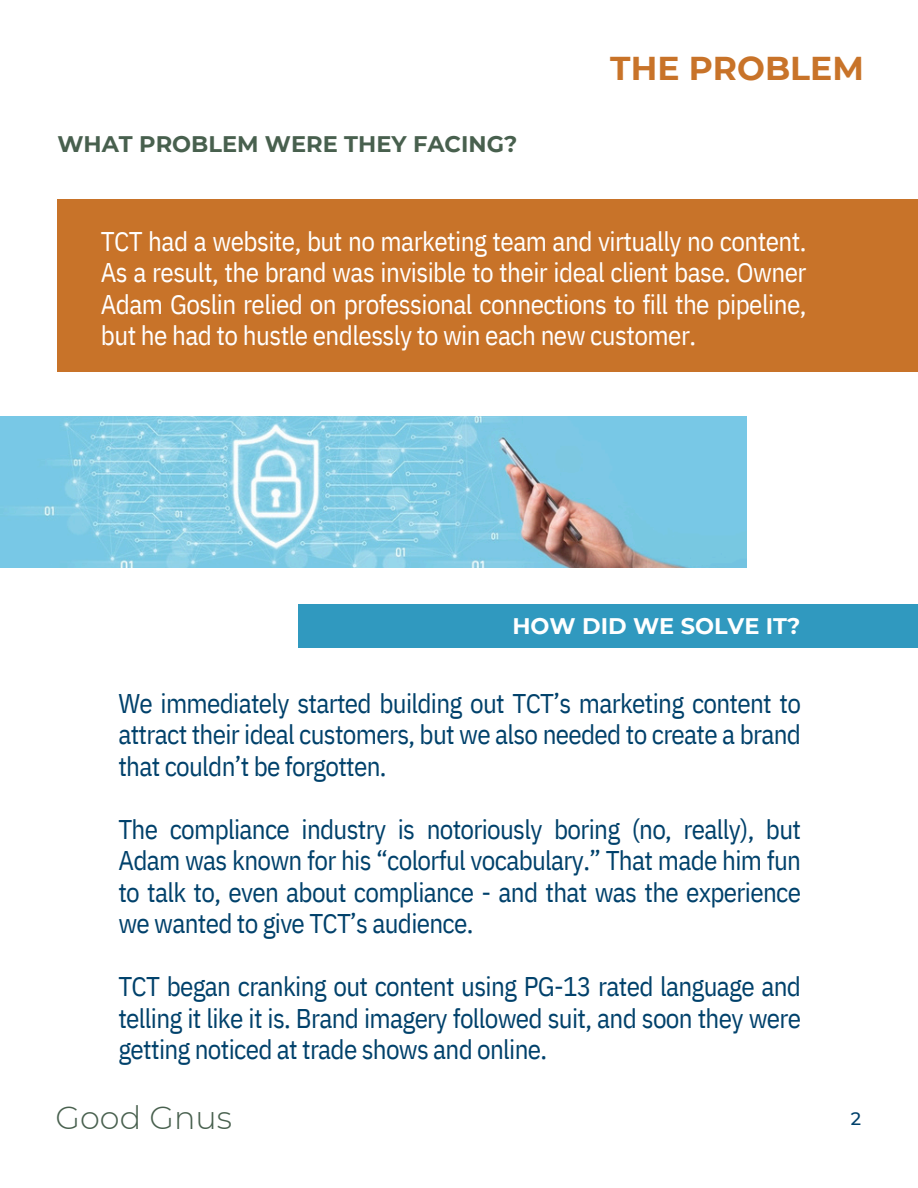
<style>
.page{position:relative;width:918px;height:1188px;background:#fff}
.page>*{position:absolute;margin:0;border:0;box-sizing:border-box;transform-origin:0 0}
.t1{font:700 33px "Montserrat";color:#c87329}
.t2{font:300 31.8px "Montserrat";color:#48604e}
.t3{font:27px/31.5px "IBM Plex Sans Cond";letter-spacing:-.025em;color:#00416b;text-align:justify}
.t4{font:27px/31.5px "IBM Plex Sans Cond";letter-spacing:-.02em;color:#fff;text-align:justify}
.t5{font:700 22.5px "Montserrat";color:#48604e}
.t6{font:700 22.5px "Montserrat";color:#fff}
.t7{font:500 18px "Montserrat";color:#00416b}
</style>
<div class="page">
<div style="left:57px;top:199px;width:861px;height:173px;background:#c87329"></div>
<div style="left:299px;top:604px;width:619px;height:44px;background:#3099bf"></div>
<img style="left:0;top:417px;width:746px;height:150px">
<p class="t5" style="left:57px;top:130px;width:461px">WHAT PROBLEM WERE THEY FACING?</p>
<p class="t1" style="left:610px;top:48px;width:255px">THE PROBLEM</p>
<p class="t4" style="left:101px;top:225px;width:707px">TCT had a website, but no marketing team and virtually no content.<br>As a result, the brand was invisible to their ideal client base. Owner Adam Goslin relied on professional connections to fill the pipeline, but he had to hustle endlessly to win each new customer.</p>
<h3 class="t6" style="left:512px;top:612px;width:289px">HOW DID WE SOLVE IT?</h3>
<h3 class="t3" style="left:118px;top:687px;width:684px">We immediately started building out TCT’s marketing content to attract their ideal customers, but we also needed to create a brand that couldn’t be forgotten.</h3>
<h3 class="t3" style="left:118px;top:813px;width:684px">The compliance industry is notoriously boring (no, really), but Adam was known for his “colorful vocabulary.” That made him fun to talk to, even about compliance - and that was the experience we wanted to give TCT’s audience.</h3>
<h2 class="t3" style="left:118px;top:970px;width:684px">TCT began cranking out content using PG-13 rated language and telling it like it is. Brand imagery followed suit, and soon they were getting noticed at trade shows and online.</h2>
<h3 class="t2" style="left:56px;top:1098px;width:178px">Good Gnus</h3>
<p class="t7" style="left:851px;top:1107px;width:12px">2</p>
</div>
